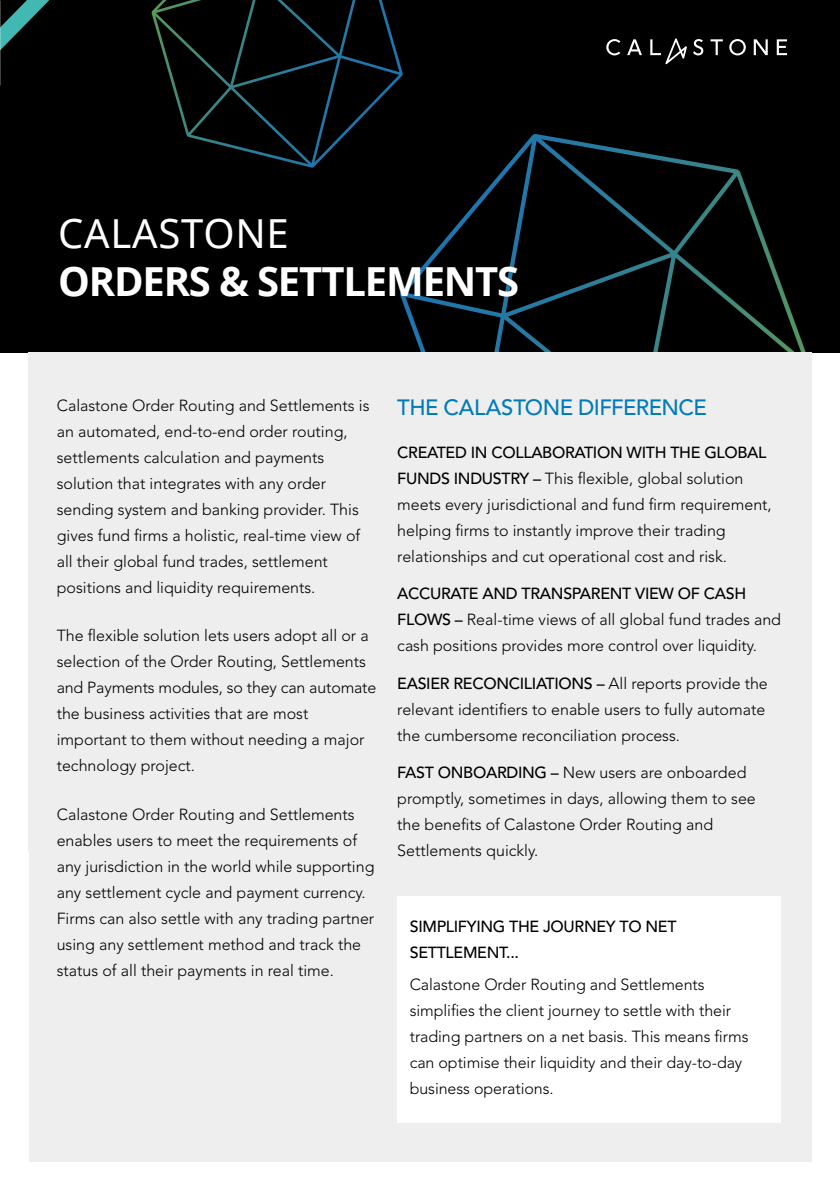
<style>
.page{position:relative;width:840px;height:1191px;background:#fff}
.page>*{position:absolute;margin:0;border:0;box-sizing:border-box;transform-origin:0 0}
.t1{font:700 40px "Noto Sans";letter-spacing:-.03em;color:#fff}
.t2{font:40px "Noto Sans";letter-spacing:.015em;color:#fff}
.t3{font:500 22px "Avenir LT Std";letter-spacing:-.025em;color:#007cb7}
.t4{font:300 16px/26px "Avenir LT Std";color:#000}
.t5{font:500 16px/26px "Avenir LT Std";letter-spacing:-.02em;color:#000}
.s1{font-weight:500}
</style>
<div class="page">
<div style="left:0;top:0;width:839px;height:352px;background:#000"></div>
<svg style="left:400px;top:134px;width:406px;height:218px"></svg>
<div style="left:28px;top:352px;width:783px;height:809px;background:#eeeeef"></div>
<svg style="left:606px;top:39px;width:14px;height:16px"></svg>
<svg style="left:627px;top:39px;width:14px;height:16px"></svg>
<svg style="left:693px;top:39px;width:10px;height:16px"></svg>
<svg style="left:710px;top:39px;width:12px;height:16px"></svg>
<svg style="left:729px;top:39px;width:16px;height:16px"></svg>
<svg style="left:753px;top:39px;width:14px;height:16px"></svg>
<svg style="left:776px;top:39px;width:10px;height:16px"></svg>
<svg style="left:650px;top:38px;width:36px;height:26px"></svg>
<svg style="left:151px;top:0;width:251px;height:168px"></svg>
<svg style="left:0;top:0;width:50px;height:86px"></svg>
<div style="left:397px;top:896px;width:383px;height:227px;background:#fff"></div>
<h1 class="t2" style="left:58px;top:206px;width:232px">CALASTONE</h1>
<h1 class="t1" style="left:58px;top:253px;width:462px">ORDERS &amp; SETTLEMENTS</h1>
<p class="t4" style="left:57px;top:392px;width:314px">Calastone Order Routing and Settlements is an automated, end-to-end order routing, settlements calculation and payments solution that integrates with any order sending system and banking provider. This gives fund firms a holistic, real-time view of all their global fund trades, settlement positions and liquidity requirements.</p>
<p class="t4" style="left:57px;top:623px;width:321px">The flexible solution lets users adopt all or a selection of the Order Routing, Settlements and Payments modules, so they can automate the business activities that are most important to them without needing a major technology project.</p>
<p class="t4" style="left:57px;top:801px;width:319px">Calastone Order Routing and Settlements enables users to meet the requirements of any jurisdiction in the world while supporting any settlement cycle and payment currency.<br>Firms can also settle with any trading partner using any settlement method and track the status of all their payments in real time.</p>
<h2 class="t3" style="left:397px;top:394px;width:311px">THE CALASTONE DIFFERENCE</h2>
<p class="t4" style="left:397px;top:439px;width:376px"><span class="s1">CREATED IN COLLABORATION WITH THE GLOBAL FUNDS INDUSTRY –</span> This flexible, global solution meets every jurisdictional and fund firm requirement, helping firms to instantly improve their trading relationships and cut operational cost and risk.</p>
<p class="t4" style="left:397px;top:581px;width:385px"><span class="s1">ACCURATE AND TRANSPARENT VIEW OF CASH<br>FLOWS –</span> Real-time views of all global fund trades and cash positions provides more control over liquidity.</p>
<p class="t4" style="left:397px;top:670px;width:372px"><span class="s1">EASIER RECONCILIATIONS –</span> All reports provide the relevant identifiers to enable users to fully automate the cumbersome reconciliation process.</p>
<p class="t4" style="left:397px;top:759px;width:360px"><span class="s1">FAST ONBOARDING –</span> New users are onboarded promptly, sometimes in days, allowing them to see the benefits of Calastone Order Routing and Settlements quickly.</p>
<p class="t5" style="left:409px;top:914px;width:268px">SIMPLIFYING THE JOURNEY TO NET<br>SETTLEMENT...</p>
<p class="t4" style="left:409px;top:971px;width:340px">Calastone Order Routing and Settlements simplifies the client journey to settle with their trading partners on a net basis. This means firms can optimise their liquidity and their day-to-day business operations.</p>
</div>
